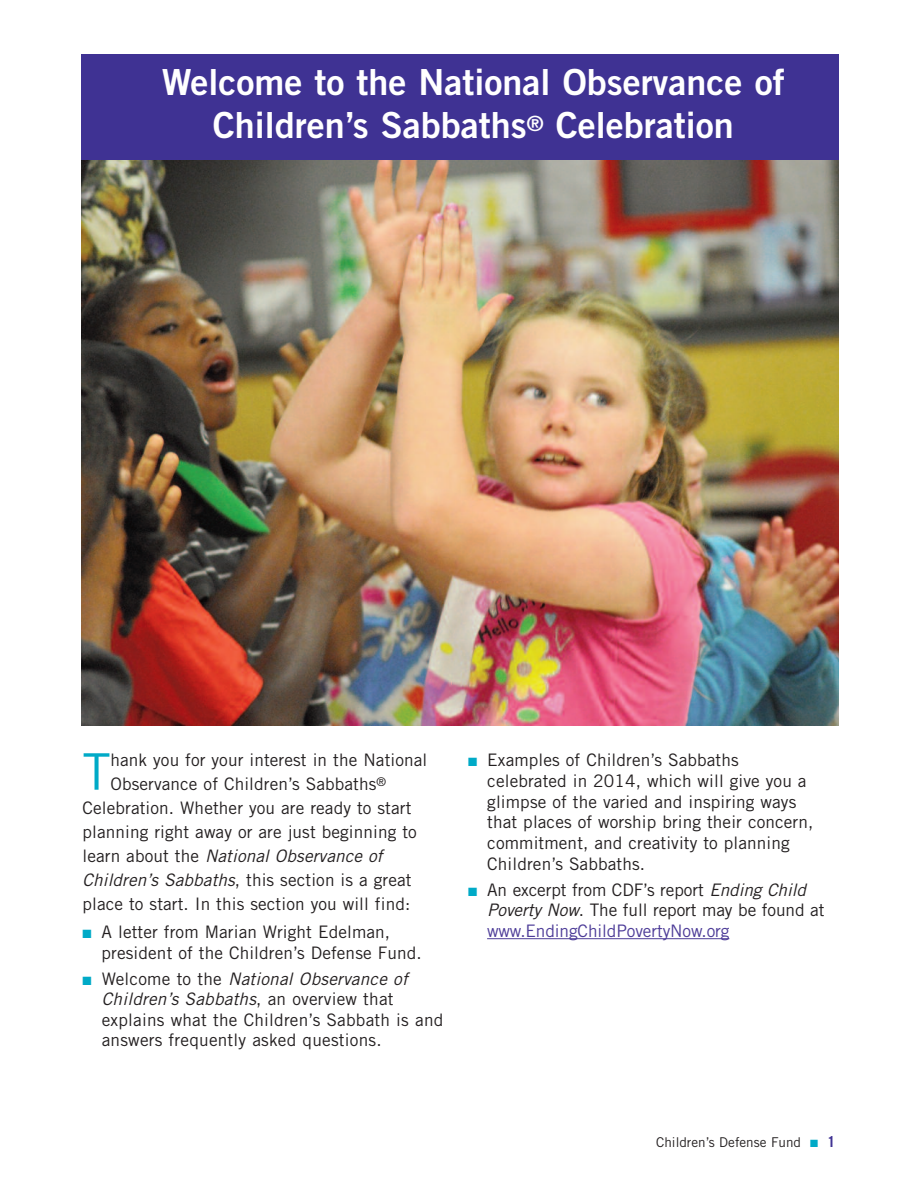
<style>
.page{position:relative;width:918px;height:1188px;background:#fff}
.page>*{position:absolute;margin:0;border:0;box-sizing:border-box;transform-origin:0 0}
.t1{font:50.4px "Trade Gothic";color:#00aac7}
.t2{font:36px/43.2px "Trade Gothic Bold Two";color:#fff;text-align:center}
.t3{font:17.25px/20.7px "Trade Gothic";letter-spacing:.005em;color:#231f20}
.t4{font:italic 17.25px "Trade Gothic";letter-spacing:.005em;color:#231f20}
.t5{font:13.5px "Trade Gothic";color:#231f20}
.s1{font-style:normal}
.s2{font-style:italic}
.s3{color:#00aac7}
.s4{color:#4d3c98}
.s5{font-weight:700;font-size:15px;color:#3f3293}
</style>
<div class="page">
<hr style="left:487px;top:938px;width:242px;height:1px;background:#4d3c98">
<img style="left:81px;top:159px;width:757px;height:566px">
<div style="left:81px;top:54px;width:757px;height:105px;background:#3f3293"></div>
<h2 class="t2" style="left:162px;top:64px;width:624px">Welcome to the National Observance of<br>Children’s Sabbaths<sup>®</sup> Celebration</h2>
<h1 class="t1" style="left:82px;top:753px;width:30px">T</h1>
<p class="t3" style="left:110px;top:751px;width:318px">hank you for your interest in the National</p>
<p class="t3" style="left:110px;top:775px;width:277px">Observance of Children’s Sabbaths<sup>®</sup></p>
<p class="t3" style="left:82px;top:799px;width:330px">Celebration. Whether you are ready to start</p>
<p class="t3" style="left:82px;top:823px;width:336px">planning right away or are just beginning to</p>
<p class="t4" style="left:82px;top:849px;width:302px"><span class="s1">learn about the</span> National Observance of</p>
<p class="t3" style="left:82px;top:871px;width:331px"><span class="s2">Children’s Sabbaths</span>, this section is a great</p>
<p class="t3" style="left:82px;top:895px;width:329px">place to start. In this section you will find:</p>
<p class="t3" style="left:102px;top:923px;width:322px;text-indent:-19px"><span class="s3">■</span> A letter from Marian Wright Edelman, president of the Children’s Defense Fund.</p>
<p class="t3" style="left:102px;top:970px;width:343px;text-indent:-19px"><span class="s3">■</span> Welcome to the <span class="s2">National Observance of Children’s Sabbaths</span>, an overview that explains what the Children’s Sabbath is and answers frequently asked questions.</p>
<p class="t3" style="left:487px;top:751px;width:328px;text-indent:-19px"><span class="s3">■</span> Examples of Children’s Sabbaths celebrated in 2014, which will give you a glimpse of the varied and inspiring ways that places of worship bring their concern, commitment, and creativity to planning Children’s Sabbaths.</p>
<p class="t3" style="left:487px;top:881px;width:339px;text-indent:-19px"><span class="s3">■</span> An excerpt from CDF’s report <span class="s2">Ending Child<br>Poverty Now</span>. The full report may be found at <span class="s4">www.EndingChildPovertyNow.org</span></p>
<p class="t5" style="left:656px;top:1137px;width:181px">Children’s Defense Fund <span class="s3">■</span> <span class="s5">1</span></p>
</div>
